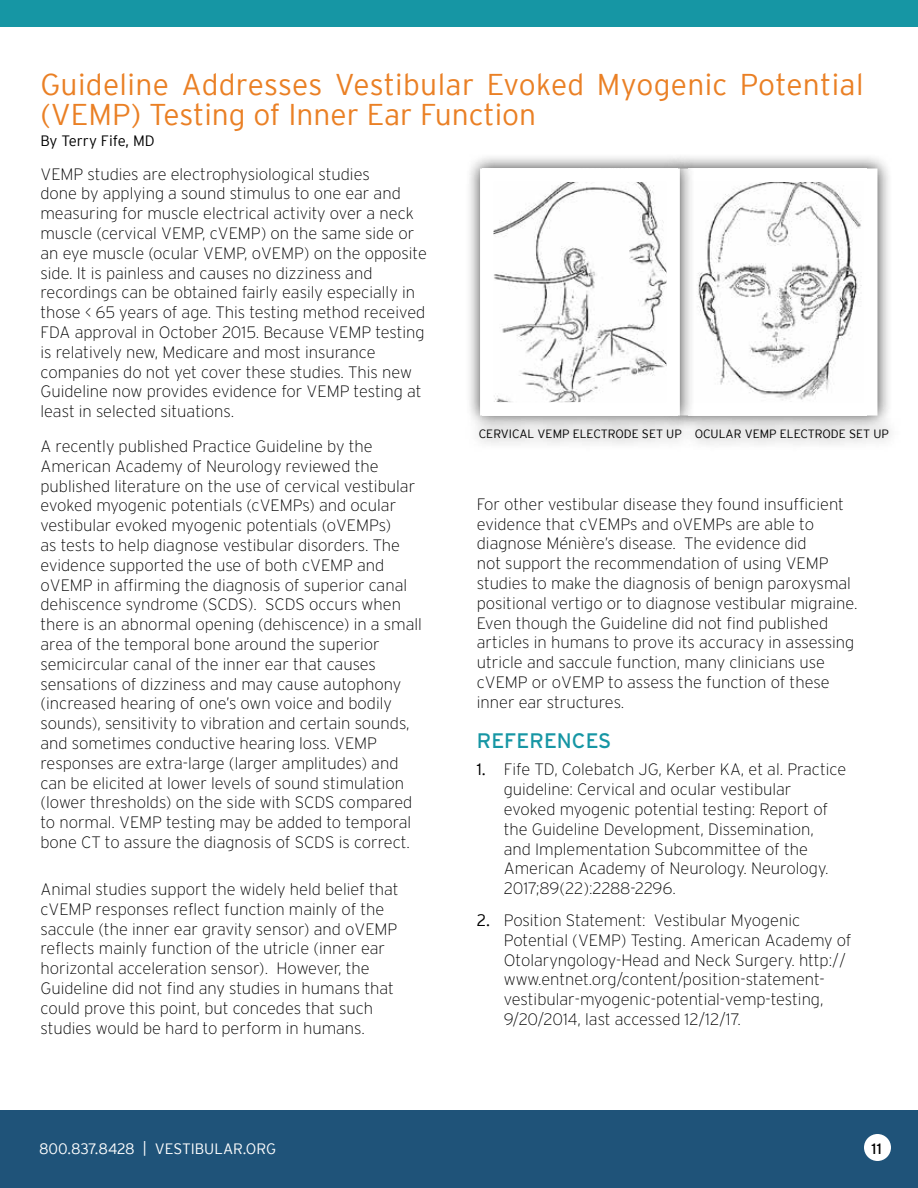
<style>
.page{position:relative;width:918px;height:1188px;background:#fff}
.page>*{position:absolute;margin:0;border:0;box-sizing:border-box;transform-origin:0 0}
.t1{font:300 30px/30px "Interstate";color:#ea8025}
.t2{font:21px "Interstate";color:#1696a4}
.t3{font:200 16.5px/19.8px "Interstate";color:#000}
.t4{font:300 15px "Interstate";color:#fff}
.t5{font:300 15px "Interstate";color:#000}
.t6{font:15px "Interstate";color:#000}
.t7{font:300 12px "Interstate";color:#000}
.s1{font-weight:300}
</style>
<div class="page">
<div style="left:0;top:0;width:918px;height:27px;background:#1696a4"></div>
<div style="left:0;top:1110px;width:918px;height:78px;background:#1f5379"></div>
<div style="left:864px;top:1134px;width:27px;height:27px;background:#fff;border-radius:50%"></div>
<div style="left:663px;top:153px;width:239px;height:300px;background:#000;opacity:.75"></div>
<img style="left:695px;top:183px;width:168px;height:218px">
<div style="left:465px;top:153px;width:230px;height:300px;background:#000;opacity:.75"></div>
<img style="left:495px;top:183px;width:170px;height:218px">
<h1 class="t1" style="left:40px;top:69px;width:825px">Guideline Addresses Vestibular Evoked Myogenic Potential (VEMP) Testing of Inner Ear Function</h1>
<p class="t5" style="left:40px;top:132px;width:116px">By Terry Fife, MD</p>
<p class="t3" style="left:40px;top:164px;width:388px">VEMP studies are electrophysiological studies<br>done by applying a sound stimulus to one ear and measuring for muscle electrical activity over a neck muscle (cervical VEMP, cVEMP) on the same side or an eye muscle (ocular VEMP, oVEMP) on the opposite side. It is painless and causes no dizziness and recordings can be obtained fairly easily especially in those &lt; 65 years of age. This testing method received FDA approval in October 2015. Because VEMP testing is relatively new, Medicare and most insurance companies do not yet cover these studies. This new Guideline now provides evidence for VEMP testing at least in selected situations.</p>
<p class="t3" style="left:40px;top:436px;width:383px">A recently published Practice Guideline by the American Academy of Neurology reviewed the published literature on the use of cervical vestibular evoked myogenic potentials (cVEMPs) and ocular vestibular evoked myogenic potentials (oVEMPs)<br>as tests to help diagnose vestibular disorders. The evidence supported the use of both cVEMP and oVEMP in affirming the diagnosis of superior canal dehiscence syndrome (SCDS). SCDS occurs when there is an abnormal opening (dehiscence) in a small area of the temporal bone around the superior semicircular canal of the inner ear that causes sensations of dizziness and may cause autophony (increased hearing of one’s own voice and bodily sounds), sensitivity to vibration and certain sounds, and sometimes conductive hearing loss. VEMP responses are extra-large (larger amplitudes) and can be elicited at lower levels of sound stimulation (lower thresholds) on the side with SCDS compared to normal. VEMP testing may be added to temporal bone CT to assure the diagnosis of SCDS is correct.</p>
<p class="t3" style="left:40px;top:879px;width:360px">Animal studies support the widely held belief that cVEMP responses reflect function mainly of the saccule (the inner ear gravity sensor) and oVEMP reflects mainly function of the utricle (inner ear horizontal acceleration sensor). However, the Guideline did not find any studies in humans that could prove this point, but concedes that such studies would be hard to perform in humans.</p>
<p class="t7" style="left:479px;top:427px;width:412px">CERVICAL VEMP ELECTRODE SET UP OCULAR VEMP ELECTRODE SET UP</p>
<p class="t3" style="left:477px;top:494px;width:382px">For other vestibular disease they found insufficient evidence that cVEMPs and oVEMPs are able to diagnose Ménière’s disease. The evidence did<br>not support the recommendation of using VEMP studies to make the diagnosis of benign paroxysmal positional vertigo or to diagnose vestibular migraine.<br>Even though the Guideline did not find published articles in humans to prove its accuracy in assessing utricle and saccule function, many clinicians use cVEMP or oVEMP to assess the function of these inner ear structures.</p>
<p class="t2" style="left:477px;top:729px;width:136px">REFERENCES</p>
<p class="t3" style="left:504px;top:760px;width:344px;text-indent:-27px"><span class="s1">1.</span> Fife TD, Colebatch JG, Kerber KA, et al. Practice guideline: Cervical and ocular vestibular evoked myogenic potential testing: Report of the Guideline Development, Dissemination,<br>and Implementation Subcommittee of the American Academy of Neurology. Neurology.<br>2017;89(22):2288-2296.</p>
<p class="t3" style="left:504px;top:910px;width:349px;text-indent:-27px"><span class="s1">2.</span> Position Statement: Vestibular Myogenic Potential (VEMP) Testing. American Academy of Otolaryngology-Head and Neck Surgery. http:// www.entnet.org/content/position-statement&shy;vestibular-myogenic-potential-vemp-testing, 9/20/2014, last accessed 12/12/17.</p>
<p class="t4" style="left:39px;top:1141px;width:238px">800.837.8428 | VESTIBULAR.ORG</p>
<p class="t6" style="left:872px;top:1141px;width:12px">11</p>
</div>
